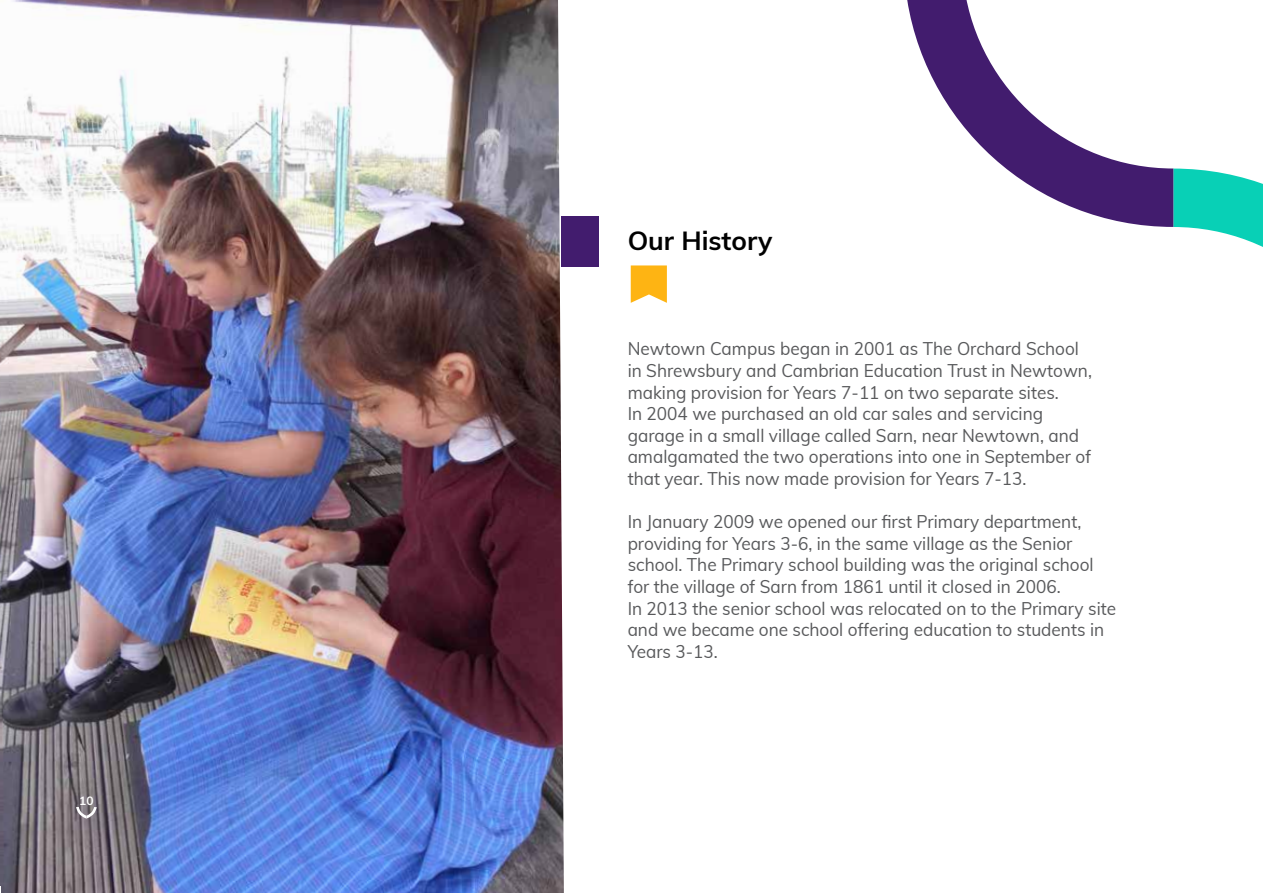
<style>
.page{position:relative;width:1263px;height:893px;background:#fff}
.page>*{position:absolute;margin:0;border:0;box-sizing:border-box;transform-origin:0 0}
.t1{font:700 26.25px "Muli";color:#000}
.t2{font:18px/21.6px "Muli";color:#58595b;scale:.95 1}
.t3{font:700 12px "Muli";color:#fff}
</style>
<div class="page">
<div style="left:561px;top:216px;width:38px;height:50px;background:#421c6e"></div>
<svg style="left:631px;top:265px;width:36px;height:38px"></svg>
<svg style="left:1173px;top:169px;width:90px;height:78px"></svg>
<svg style="left:907px;top:0;width:266px;height:227px"></svg>
<img style="left:0;top:0;width:564px;height:893px">
<svg style="left:76px;top:807px;width:21px;height:12px"></svg>
<p class="t3" style="left:79px;top:792px;width:16px">10</p>
<h1 class="t1" style="left:628px;top:222px;width:146px">Our History</h1>
<p class="t2" style="left:628px;top:337px;width:490px">Newtown Campus began in 2001 as The Orchard School in Shrewsbury and Cambrian Education Trust in Newtown, making provision for Years 7-11 on two separate sites.<br>In 2004 we purchased an old car sales and servicing garage in a small village called Sarn, near Newtown, and amalgamated the two operations into one in September of that year. This now made provision for Years 7-13.</p>
<p class="t2" style="left:628px;top:510px;width:516px">In January 2009 we opened our first Primary department, providing for Years 3-6, in the same village as the Senior school. The Primary school building was the original school for the village of Sarn from 1861 until it closed in 2006.<br>In 2013 the senior school was relocated on to the Primary site and we became one school offering education to students in Years 3-13.</p>
</div>
